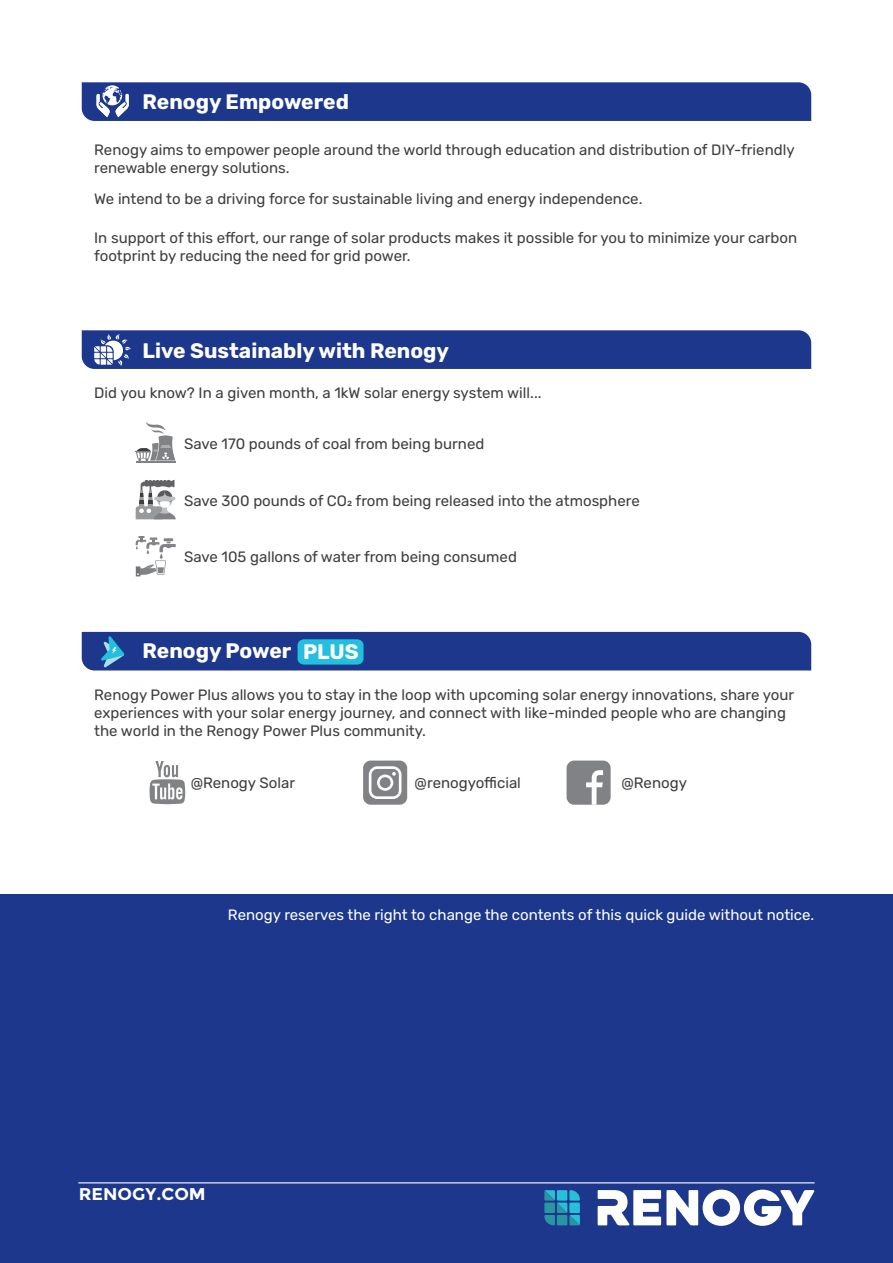
<style>
.page{position:relative;width:893px;height:1263px;background:#fff}
.page>*{position:absolute;margin:0;border:0;box-sizing:border-box;transform-origin:0 0}
.t1{font:700 21px "Rubik";color:#fff}
.t2{font:700 16.95px "Montserrat";color:#fff;scale:1.04 1}
.t3{font:15px/18px "Rubik";color:#3e3e3f}
.t4{font:15px "Rubik";color:#fff}
</style>
<div class="page">
<div style="left:0;top:895px;width:893px;height:368px;background:#1c378c"></div>
<hr style="left:136px;top:462px;width:40px;height:1px;background:#808285">
<hr style="left:136px;top:461px;width:40px;height:1px;background:#808285">
<svg style="left:136px;top:422px;width:39px;height:39px"></svg>
<svg style="left:136px;top:480px;width:40px;height:39px"></svg>
<svg style="left:136px;top:536px;width:40px;height:40px"></svg>
<svg style="left:82px;top:82px;width:729px;height:39px;background:#223d8f"></svg>
<svg style="left:82px;top:330px;width:729px;height:39px;background:#223c8f"></svg>
<svg style="left:82px;top:632px;width:729px;height:38px;background:#1d4192"></svg>
<div style="left:567px;top:760px;width:44px;height:45px;background:#808285;border-radius:8px"></div>
<svg style="left:586px;top:770px;width:17px;height:35px"></svg>
<div style="left:363px;top:760px;width:44px;height:45px;background:#808285;border-radius:8px"></div>
<svg style="left:369px;top:766px;width:32px;height:33px"></svg>
<svg style="left:149px;top:761px;width:36px;height:43px"></svg>
<hr style="left:79px;top:1182px;width:735px;height:1px;background:#fff">
<svg style="left:544px;top:1190px;width:36px;height:35px"></svg>
<svg style="left:598px;top:1189px;width:216px;height:37px"></svg>
<h1 class="t1" style="left:143px;top:89px;width:208px">Renogy Empowered</h1>
<p class="t3" style="left:94px;top:142px;width:702px">Renogy aims to empower people around the world through education and distribution of DIY-friendly renewable energy solutions.</p>
<p class="t3" style="left:94px;top:191px;width:550px">We intend to be a driving force for sustainable living and energy independence.</p>
<p class="t3" style="left:94px;top:229px;width:704px">In support of this effort, our range of solar products makes it possible for you to minimize your carbon footprint by reducing the need for grid power.</p>
<h1 class="t1" style="left:143px;top:338px;width:308px">Live Sustainably with Renogy</h1>
<p class="t3" style="left:94px;top:385px;width:449px">Did you know? In a given month, a 1kW solar energy system will...</p>
<p class="t3" style="left:184px;top:435px;width:302px">Save 170 pounds of coal from being burned</p>
<p class="t3" style="left:184px;top:492px;width:457px">Save 300 pounds of CO2 from being released into the atmosphere</p>
<p class="t3" style="left:184px;top:548px;width:334px">Save 105 gallons of water from being consumed</p>
<h1 class="t1" style="left:143px;top:638px;width:218px">Renogy Power PLUS</h1>
<p class="t3" style="left:94px;top:686px;width:701px">Renogy Power Plus allows you to stay in the loop with upcoming solar energy innovations, share your experiences with your solar energy journey, and connect with like-minded people who are changing the world in the Renogy Power Plus community.</p>
<p class="t3" style="left:191px;top:774px;width:106px">@Renogy Solar</p>
<p class="t3" style="left:415px;top:774px;width:108px">@renogyofficial</p>
<p class="t3" style="left:621px;top:774px;width:67px">@Renogy</p>
<p class="t4" style="left:228px;top:907px;width:588px">Renogy reserves the right to change the contents of this quick guide without notice.</p>
<p class="t2" style="left:79px;top:1184px;width:124px">RENOGY.COM</p>
</div>
